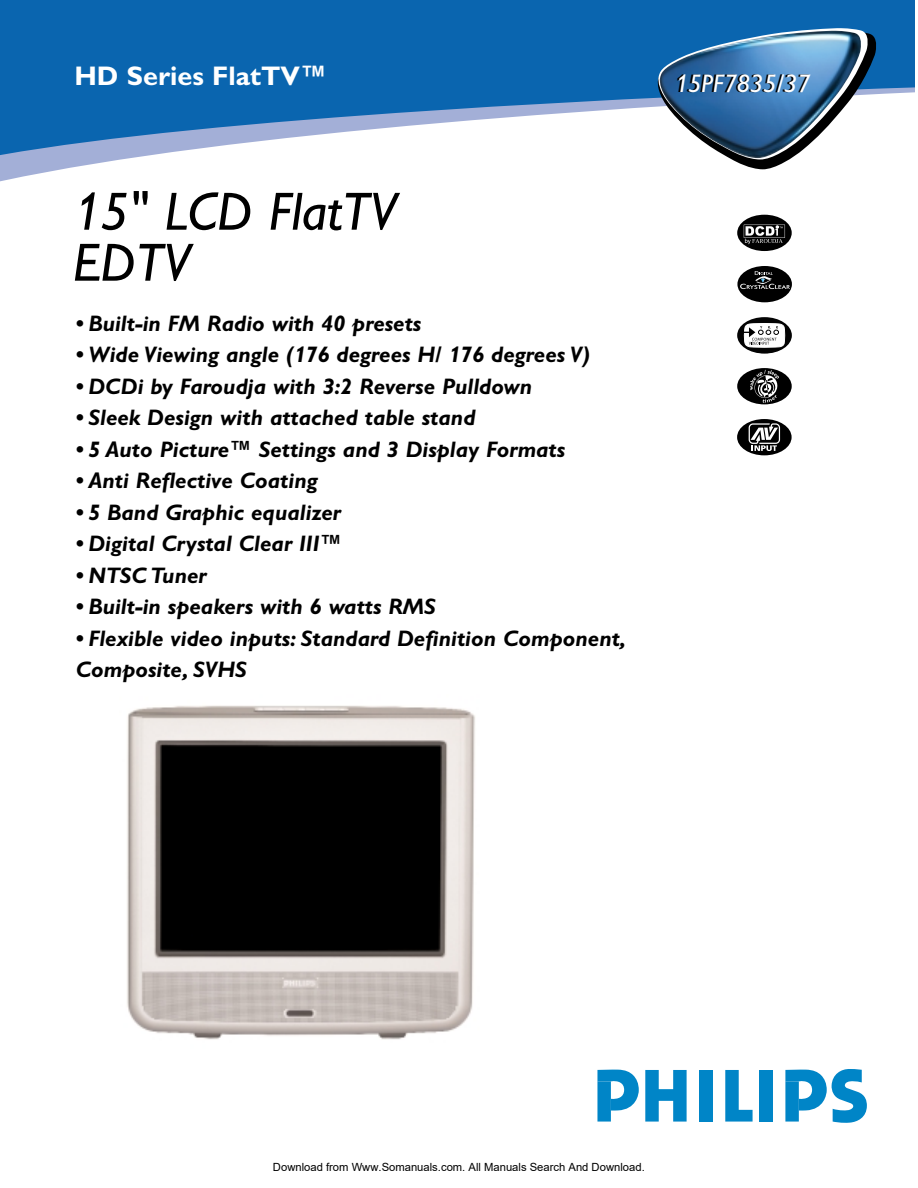
<style>
.page{position:relative;width:918px;height:1188px;background:#fff}
.page>*{position:absolute;margin:0;border:0;box-sizing:border-box;transform-origin:0 0}
.t1{font:italic 54px/51px "Gill Alt One";color:#000}
.t2{font:700 27px "Gill Alt One";color:#fff}
.t3{font:italic 25.5px "Gill Alt One";color:#fff}
.t4{font:italic 700 22.5px/31.5px "Gill Alt One";color:#000}
.t5{font:11.25px "Arial";color:#000}
</style>
<div class="page">
<svg style="left:0;top:159px;width:124px;height:23px"></svg>
<svg style="left:0;top:0;width:914px;height:159px;fill:#0a65af"></svg>
<svg style="left:785px;top:1069px;width:82px;height:54px"></svg>
<svg style="left:645px;top:1070px;width:42px;height:52px"></svg>
<div style="left:699px;top:1070px;width:14px;height:52px;background:#0085c7"></div>
<div style="left:759px;top:1070px;width:14px;height:52px;background:#0085c7"></div>
<svg style="left:725px;top:1070px;width:28px;height:52px"></svg>
<svg style="left:597px;top:1070px;width:42px;height:41px"></svg>
<div style="left:597px;top:1081px;width:14px;height:41px;background:#0085c7"></div>
<svg style="left:657px;top:28px;width:220px;height:142px"></svg>
<img style="left:659px;top:31px;width:203px;height:127px">
<img style="left:127px;top:705px;width:348px;height:335px">
<svg style="left:737px;top:215px;width:55px;height:36px"></svg>
<svg style="left:737px;top:266px;width:55px;height:36px"></svg>
<svg style="left:737px;top:317px;width:55px;height:37px"></svg>
<svg style="left:737px;top:368px;width:55px;height:36px"></svg>
<svg style="left:737px;top:419px;width:55px;height:36px"></svg>
<p class="t2" style="left:74px;top:66px;width:254px">HD Series FlatTV™</p>
<h1 class="t1" style="left:73px;top:191px;width:326px">15" LCD FlatTV<br>EDTV</h1>
<p class="t4" style="left:76px;top:310px;width:347px">• Built-in FM Radio with 40 presets</p>
<p class="t4" style="left:76px;top:341px;width:516px">• Wide Viewing angle (176 degrees H/ 176 degrees V)</p>
<p class="t4" style="left:76px;top:373px;width:458px">• DCDi by Faroudja with 3:2 Reverse Pulldown</p>
<p class="t4" style="left:76px;top:404px;width:401px">• Sleek Design with attached table stand</p>
<p class="t4" style="left:76px;top:436px;width:491px">• 5 Auto Picture™ Settings and 3 Display Formats</p>
<p class="t4" style="left:76px;top:467px;width:244px">• Anti Reflective Coating</p>
<p class="t4" style="left:76px;top:499px;width:267px">• 5 Band Graphic equalizer</p>
<p class="t4" style="left:76px;top:530px;width:268px">• Digital Crystal Clear III™</p>
<p class="t4" style="left:76px;top:562px;width:133px">• NTSC Tuner</p>
<p class="t4" style="left:76px;top:593px;width:362px">• Built-in speakers with 6 watts RMS</p>
<p class="t4" style="left:76px;top:625px;width:552px">• Flexible video inputs: Standard Definition Component,<br>Composite, SVHS</p>
<p class="t3" style="left:675px;top:74px;width:137px">15PF7835/37</p>
<p class="t5" style="left:273px;top:1160px;width:373px">Download from Www.Somanuals.com. All Manuals Search And Download.</p>
</div>
